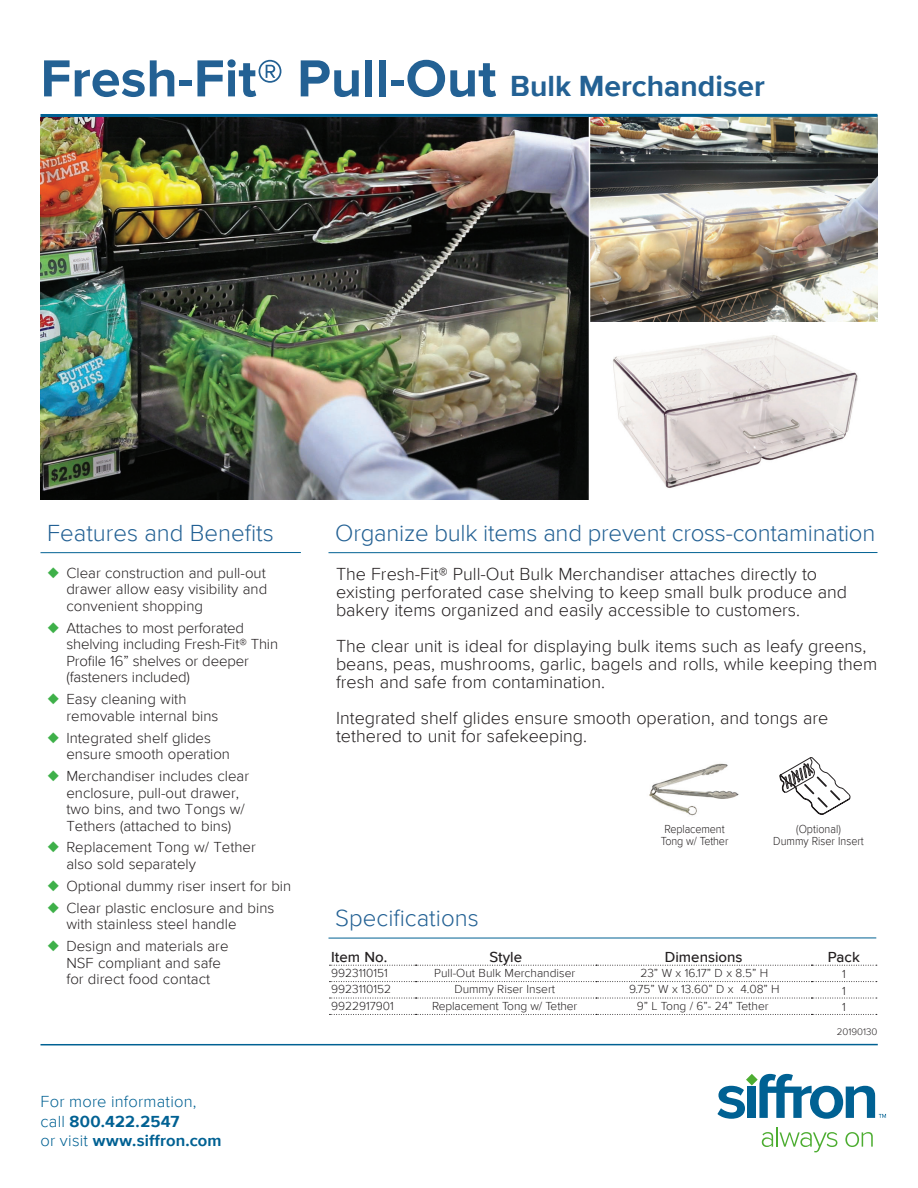
<style>
.page{position:relative;width:918px;height:1188px;background:#fff}
.page>*{position:absolute;margin:0;border:0;box-sizing:border-box;transform-origin:0 0}
.t1{font:700 54px "Proxima Nova";color:#236194}
.t2{font:300 24px "Proxima Nova";letter-spacing:-.01em;color:#236194}
.t3{font:300 18px/18px "Proxima Nova";color:#231f20}
.t4{font:300 16.5px/19.8px "Proxima Nova";letter-spacing:.01em;color:#006193}
.t5{font:700 16.5px "Proxima Nova";letter-spacing:.01em;color:#006193}
.t6{font:300 15px/16.5px "Proxima Nova";color:#231f20}
.t7{font:500 15px "Proxima Nova";color:#231f20}
.t8{font:300 12px "Proxima Nova";color:#231f20}
.t9{font:300 12px/12px "Proxima Nova";color:#231f20;text-align:center;scale:.9 1}
.t10{font:300 9.75px "Proxima Nova";color:#231f20}
.s1{font-size:30px}
.s2{color:#3eb049}
.s3{font-weight:700}
.s4{font-weight:300}
</style>
<div class="page">
<img style="left:613px;top:335px;width:245px;height:153px">
<img style="left:590px;top:117px;width:288px;height:204px">
<img style="left:40px;top:117px;width:549px;height:382px">
<hr style="left:41px;top:114px;width:837px;height:3px;background:#006193">
<hr style="left:41px;top:552px;width:260px;height:1px;background:#006193">
<hr style="left:329px;top:552px;width:548px;height:1px;background:#006193">
<hr style="left:329px;top:938px;width:547px;height:1px;background:#006193">
<hr style="left:40px;top:1044px;width:838px;height:1px;background:#006193">
<svg style="left:329px;top:965px;width:548px;height:1px"></svg>
<svg style="left:329px;top:981px;width:548px;height:1px"></svg>
<svg style="left:329px;top:998px;width:548px;height:1px"></svg>
<svg style="left:329px;top:1014px;width:548px;height:1px"></svg>
<img style="left:649px;top:763px;width:90px;height:53px">
<svg style="left:780px;top:757px;width:70px;height:58px"></svg>
<svg style="left:762px;top:1127px;width:75px;height:25px"></svg>
<svg style="left:845px;top:1132px;width:28px;height:15px"></svg>
<svg style="left:717px;top:1074px;width:169px;height:45px"></svg>
<p class="t1" style="left:40px;top:47px;width:726px">Fresh-Fit® Pull-Out <span class="s1">Bulk Merchandiser</span></p>
<p class="t2" style="left:47px;top:519px;width:228px">Features and Benefits</p>
<p class="t2" style="left:335px;top:519px;width:542px">Organize bulk items and prevent cross-contamination</p>
<p class="t6" style="left:66px;top:565px;width:202px;text-align:justify;text-indent:-19px"><span class="s2">◆</span> Clear construction and pull-out drawer allow easy visibility and convenient shopping</p>
<p class="t6" style="left:66px;top:620px;width:213px;text-indent:-19px"><span class="s2">◆</span> Attaches to most perforated shelving including Fresh-Fit® Thin<br>Profile 16” shelves or deeper (fasteners included)</p>
<p class="t6" style="left:66px;top:691px;width:154px;text-indent:-19px"><span class="s2">◆</span> Easy cleaning with removable internal bins</p>
<p class="t6" style="left:66px;top:730px;width:165px;text-indent:-19px"><span class="s2">◆</span> Integrated shelf glides ensure smooth operation</p>
<p class="t6" style="left:66px;top:768px;width:184px;text-indent:-19px"><span class="s2">◆</span> Merchandiser includes clear enclosure, pull-out drawer, two bins, and two Tongs w/<br>Tethers (attached to bins)</p>
<p class="t6" style="left:66px;top:840px;width:191px;text-indent:-19px"><span class="s2">◆</span> Replacement Tong w/ Tether also sold separately</p>
<p class="t6" style="left:48px;top:878px;width:245px"><span class="s2">◆</span> Optional dummy riser insert for bin</p>
<p class="t6" style="left:66px;top:900px;width:209px;text-indent:-19px"><span class="s2">◆</span> Clear plastic enclosure and bins with stainless steel handle</p>
<p class="t6" style="left:66px;top:938px;width:164px;text-indent:-19px"><span class="s2">◆</span> Design and materials are<br>NSF compliant and safe for direct food contact</p>
<p class="t7" style="left:331px;top:948px;width:58px">Item No.</p>
<p class="t7" style="left:490px;top:948px;width:34px">Style</p>
<p class="t7" style="left:665px;top:948px;width:79px">Dimensions</p>
<p class="t7" style="left:828px;top:948px;width:33px">Pack</p>
<p class="t3" style="left:336px;top:566px;width:513px">The Fresh-Fit® Pull-Out Bulk Merchandiser attaches directly to existing perforated case shelving to keep small bulk produce and bakery items organized and easily accessible to customers.</p>
<p class="t3" style="left:336px;top:638px;width:543px">The clear unit is ideal for displaying bulk items such as leafy greens, beans, peas, mushrooms, garlic, bagels and rolls, while keeping them fresh and safe from contamination.</p>
<p class="t3" style="left:336px;top:710px;width:494px">Integrated shelf glides ensure smooth operation, and tongs are tethered to unit for safekeeping.</p>
<p class="t9" style="left:796px;top:823px;width:51px">(Optional)</p>
<p class="t9" style="left:773px;top:835px;width:102px">Dummy Riser Insert</p>
<p class="t9" style="left:661px;top:823px;width:77px">Replacement<br>Tong w/ Tether</p>
<p class="t2" style="left:335px;top:904px;width:145px">Specifications</p>
<p class="t8" style="left:331px;top:966px;width:58px">9923110151</p>
<p class="t8" style="left:434px;top:966px;width:143px">Pull-Out Bulk Merchandiser</p>
<p class="t8" style="left:641px;top:966px;width:129px">23” W x 16.17” D x 8.5” H</p>
<p class="t8" style="left:842px;top:967px;width:5px">1</p>
<p class="t8" style="left:331px;top:982px;width:61px">9923110152</p>
<p class="t8" style="left:454px;top:982px;width:102px">Dummy Riser Insert</p>
<p class="t8" style="left:629px;top:982px;width:152px">9.75” W x 13.60” D x 4.08” H</p>
<p class="t8" style="left:842px;top:984px;width:5px">1</p>
<p class="t8" style="left:331px;top:999px;width:64px">9922917901</p>
<p class="t8" style="left:432px;top:999px;width:147px">Replacement Tong w/ Tether</p>
<p class="t8" style="left:637px;top:999px;width:133px">9” L Tong / 6”- 24” Tether</p>
<p class="t8" style="left:842px;top:1000px;width:5px">1</p>
<p class="t4" style="left:41px;top:1092px;width:158px">For more information, call <span class="s3">800.422.2547</span></p>
<p class="t5" style="left:41px;top:1131px;width:183px"><span class="s4">or visit</span> www.siffron.com</p>
<p class="t10" style="left:837px;top:1026px;width:42px">20190130</p>
</div>
